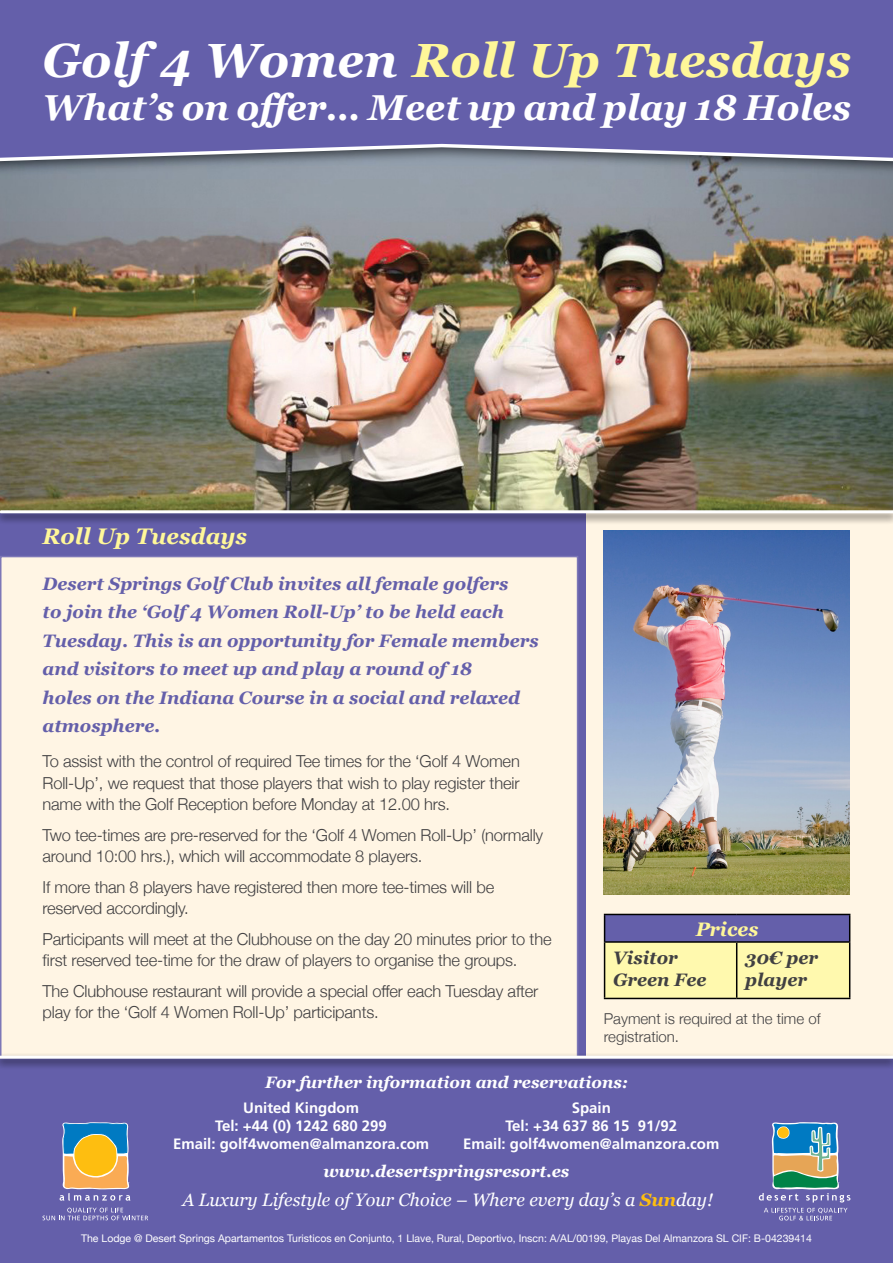
<style>
.page{position:relative;width:893px;height:1263px;background:#fff}
.page>*{position:absolute;margin:0;border:0;box-sizing:border-box;transform-origin:0 0}
.t1{font:italic 700 48px "Georgia";color:#fff799}
.t2{font:italic 700 36px "Georgia";color:#fff}
.SUB_TITLES{font:italic 700 22.5px "Georgia";color:#fff799}
.PRICE_BOX_SUB{font:italic 700 19.5px "Georgia";color:#fff799}
.dfghj{font:italic 700 18px/28.5px "Georgia";color:#645faa}
.t3{font:italic 18px "Georgia";color:#fff}
.PRICE{font:italic 700 18px/21.6px "Georgia";color:#414042}
.Text{font:300 16.5px/21.8px "Helvetica Neue";letter-spacing:-.01em;color:#414042}
.t4{font:italic 700 16.5px "Georgia";color:#fff}
.t5{font:700 15px "Frutiger";color:#fff}
.DISCLAIMER{font:300 15px/18px "Helvetica Neue";color:#414042}
.panel_sub{font:10.5px "Helvetica Neue";color:#fff}
.s1{color:#fff}
.s2{font-weight:700;color:#febe10}
</style>
<div class="page">
<div style="left:0;top:513px;width:587px;height:550px;background:#645faa"></div>
<img style="left:0;top:177px;width:893px;height:331px">
<div style="left:0;top:0;width:893px;height:177px;background:#000;opacity:.35"></div>
<div style="left:0;top:0;width:893px;height:173px;background:#000;opacity:.5"></div>
<svg style="left:0;top:0;width:893px;height:163px;background:#6763a9"></svg>
<div style="left:587px;top:513px;width:306px;height:546px;background:#fff5e4"></div>
<img style="left:604px;top:530px;width:246px;height:365px">
<hr style="left:604px;top:914px;width:133px;height:1px;background:#000">
<hr style="left:737px;top:914px;width:113px;height:1px;background:#000">
<svg style="left:604px;top:915px;width:246px;height:83px;background:#cac5aa"></svg>
<hr style="left:604px;top:941px;width:133px;height:2px;background:#000">
<hr style="left:604px;top:943px;width:1px;height:55px;background:#000">
<hr style="left:737px;top:941px;width:113px;height:2px;background:#000">
<hr style="left:736px;top:943px;width:1px;height:55px;background:#000">
<hr style="left:849px;top:943px;width:1px;height:55px;background:#000">
<hr style="left:604px;top:998px;width:133px;height:1px;background:#000">
<hr style="left:737px;top:998px;width:113px;height:1px;background:#000">
<div style="left:1px;top:557px;width:577px;height:501px;background:#fff5e4"></div>
<div style="left:0;top:1056px;width:893px;height:207px;background:#645faa"></div>
<svg style="left:43px;top:1208px;width:105px;height:12px"></svg>
<svg style="left:60px;top:1122px;width:70px;height:78px"></svg>
<svg style="left:759px;top:1122px;width:91px;height:80px"></svg>
<svg style="left:764px;top:1208px;width:84px;height:12px"></svg>
<div style="left:0;top:1053px;width:893px;height:17px;background:#000;opacity:.75"></div>
<hr style="left:0;top:1056px;width:893px;height:3px;background:#fff">
<div style="left:0;top:508px;width:893px;height:16px;background:#000;opacity:.75"></div>
<hr style="left:0;top:510px;width:893px;height:3px;background:#fff">
<p class="t1" style="left:43px;top:24px;width:810px"><span class="s1">Golf 4 Women</span> Roll Up Tuesdays</p>
<p class="t2" style="left:43px;top:81px;width:810px">What’s on offer… Meet up and play 18 Holes</p>
<p class="SUB_TITLES" style="left:43px;top:520px;width:206px">Roll Up Tuesdays</p>
<p class="dfghj" style="left:43px;top:568px;width:498px">Desert Springs Golf Club invites all female golfers<br>to join the ‘Golf 4 Women Roll-Up’ to be held each Tuesday. This is an opportunity for Female members and visitors to meet up and play a round of 18<br>holes on the Indiana Course in a social and relaxed atmosphere.</p>
<p class="Text" style="left:43px;top:749px;width:479px;text-align:justify">To assist with the control of required Tee times for the ‘Golf 4 Women Roll-Up’, we request that those players that wish to play register their name with the Golf Reception before Monday at 12.00 hrs.</p>
<p class="Text" style="left:43px;top:823px;width:502px">Two tee-times are pre-reserved for the ‘Golf 4 Women Roll-Up’ (normally around 10:00 hrs.), which will accommodate 8 players.</p>
<p class="Text" style="left:43px;top:875px;width:453px">If more than 8 players have registered then more tee-times will be reserved accordingly.</p>
<p class="Text" style="left:43px;top:927px;width:511px">Participants will meet at the Clubhouse on the day 20 minutes prior to the first reserved tee-time for the draw of players to organise the groups.</p>
<p class="Text" style="left:43px;top:979px;width:497px">The Clubhouse restaurant will provide a special offer each Tuesday after play for the ‘Golf 4 Women Roll-Up’ participants.</p>
<p class="PRICE_BOX_SUB" style="left:696px;top:914px;width:64px">Prices</p>
<p class="PRICE" style="left:613px;top:946px;width:95px">Visitor<br>Green Fee</p>
<p class="PRICE" style="left:745px;top:946px;width:74px">30€ per player</p>
<p class="DISCLAIMER" style="left:604px;top:1008px;width:218px">Payment is required at the time of registration.</p>
<p class="t4" style="left:265px;top:1070px;width:364px">For further information and reservations:</p>
<p class="t5" style="left:243px;top:1099px;width:117px">United Kingdom</p>
<p class="t5" style="left:215px;top:1117px;width:173px">Tel: +44 (0) 1242 680 299</p>
<p class="t5" style="left:173px;top:1135px;width:258px">Email: golf4women@almanzora.com</p>
<p class="t5" style="left:572px;top:1099px;width:41px">Spain</p>
<p class="t5" style="left:505px;top:1117px;width:173px">Tel: +34 637 86 15 91/92</p>
<p class="t5" style="left:463px;top:1135px;width:258px">Email: golf4women@almanzora.com</p>
<p class="t3" style="left:182px;top:1186px;width:532px">A Luxury Lifestyle of Your Choice – Where every day’s a <span class="s2">Sun</span>day!</p>
<p class="t4" style="left:323px;top:1158px;width:247px">www.desertspringsresort.es</p>
<p class="panel_sub" style="left:81px;top:1230px;width:732px">The Lodge @ Desert Springs Apartamentos Turisticos en Conjunto, 1 Llave, Rural, Deportivo, Inscn: A/AL/00199, Playas Del Almanzora SL CIF: B-04239414</p>
</div>
